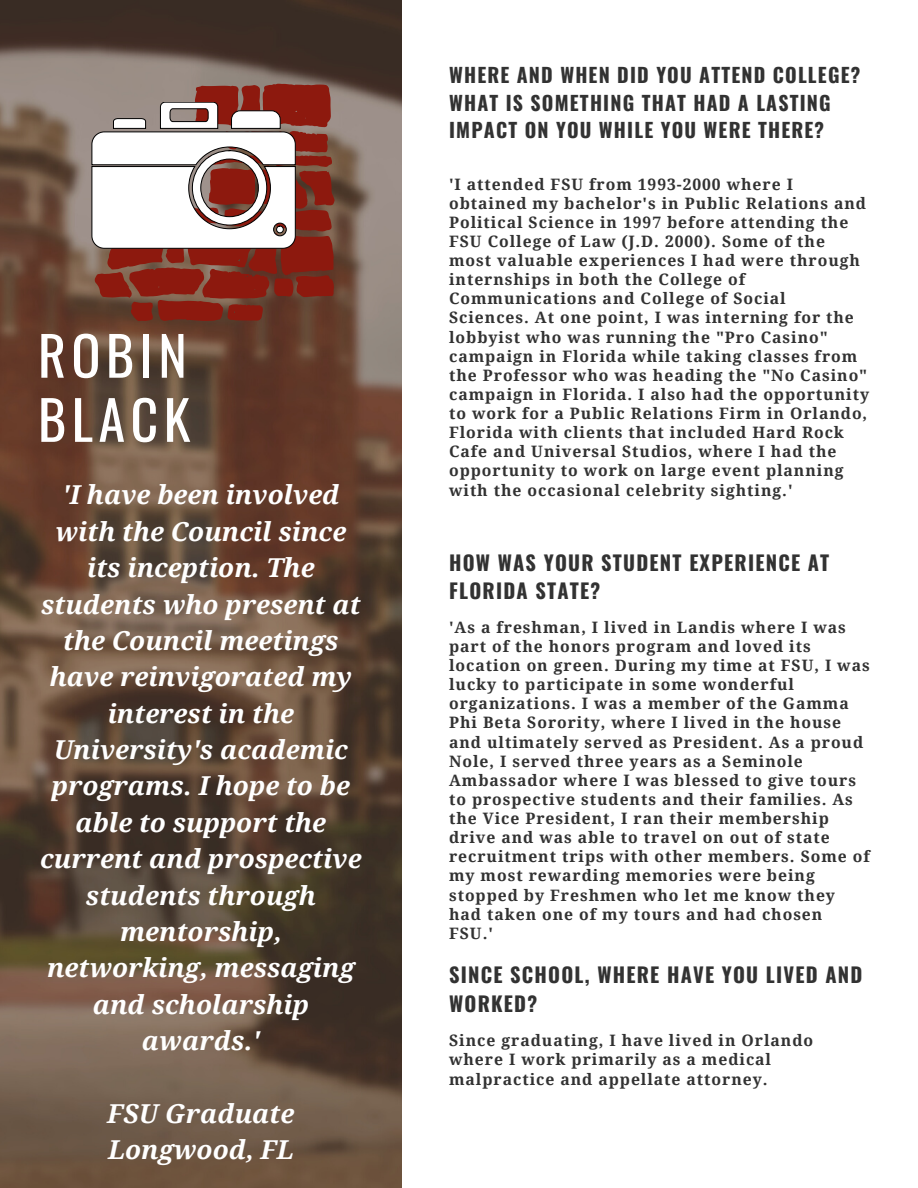
<style>
.page{position:relative;width:918px;height:1188px;background:#fff}
.page>*{position:absolute;margin:0;border:0;box-sizing:border-box;transform-origin:0 0}
.t1{font:54px "Oswald";letter-spacing:.1em;color:#fff}
.t2{font:italic 700 26.1px/36.5px "Droid Serif";color:#fff;text-align:center}
.t3{font:700 20.4px/28.5px "Oswald";letter-spacing:.06em;color:#323232}
.t4{font:700 19.8px/27.3px "Oswald";letter-spacing:.06em;color:#323232}
.t5{font:700 15.75px/19.2px "Droid Serif";letter-spacing:.06em;color:#323232}
</style>
<div class="page">
<img style="left:0;top:0;width:401px;height:1188px">
<svg style="left:40px;top:46px;width:295px;height:275px"></svg>
<p class="t1" style="left:38px;top:313px;width:150px">ROBIN</p>
<p class="t1" style="left:38px;top:377px;width:154px">BLACK</p>
<p class="t2" style="left:40px;top:477px;width:323px">'I have been involved with the Council since its inception. The students who present at the Council meetings have reinvigorated my interest in the<br>University's academic programs. I hope to be able to support the current and prospective students through mentorship, networking, messaging and scholarship awards.'</p>
<p class="t2" style="left:107px;top:1096px;width:189px">FSU Graduate</p>
<p class="t2" style="left:108px;top:1132px;width:187px">Longwood, FL</p>
<p class="t4" style="left:449px;top:61px;width:413px">WHERE AND WHEN DID YOU ATTEND COLLEGE?</p>
<p class="t4" style="left:449px;top:88px;width:383px">WHAT IS SOMETHING THAT HAD A LASTING<br>IMPACT ON YOU WHILE YOU WERE THERE?</p>
<p class="t5" style="left:449px;top:174px;width:422px">'I attended FSU from 1993-2000 where I obtained my bachelor's in Public Relations and Political Science in 1997 before attending the FSU College of Law (J.D. 2000). Some of the most valuable experiences I had were through internships in both the College of Communications and College of Social Sciences. At one point, I was interning for the lobbyist who was running the "Pro Casino" campaign in Florida while taking classes from the Professor who was heading the "No Casino" campaign in Florida. I also had the opportunity to work for a Public Relations Firm in Orlando, Florida with clients that included Hard Rock Cafe and Universal Studios, where I had the opportunity to work on large event planning with the occasional celebrity sighting.'</p>
<p class="t3" style="left:449px;top:548px;width:382px">HOW WAS YOUR STUDENT EXPERIENCE AT<br>FLORIDA STATE?</p>
<p class="t5" style="left:449px;top:618px;width:422px">'As a freshman, I lived in Landis where I was part of the honors program and loved its location on green. During my time at FSU, I was lucky to participate in some wonderful organizations. I was a member of the Gamma Phi Beta Sorority, where I lived in the house and ultimately served as President. As a proud Nole, I served three years as a Seminole Ambassador where I was blessed to give tours to prospective students and their families. As the Vice President, I ran their membership drive and was able to travel on out of state recruitment trips with other members. Some of my most rewarding memories were being stopped by Freshmen who let me know they had taken one of my tours and had chosen FSU.'</p>
<p class="t3" style="left:449px;top:960px;width:415px">SINCE SCHOOL, WHERE HAVE YOU LIVED AND<br>WORKED?</p>
<p class="t5" style="left:449px;top:1031px;width:366px">Since graduating, I have lived in Orlando where I work primarily as a medical malpractice and appellate attorney.</p>
</div>
